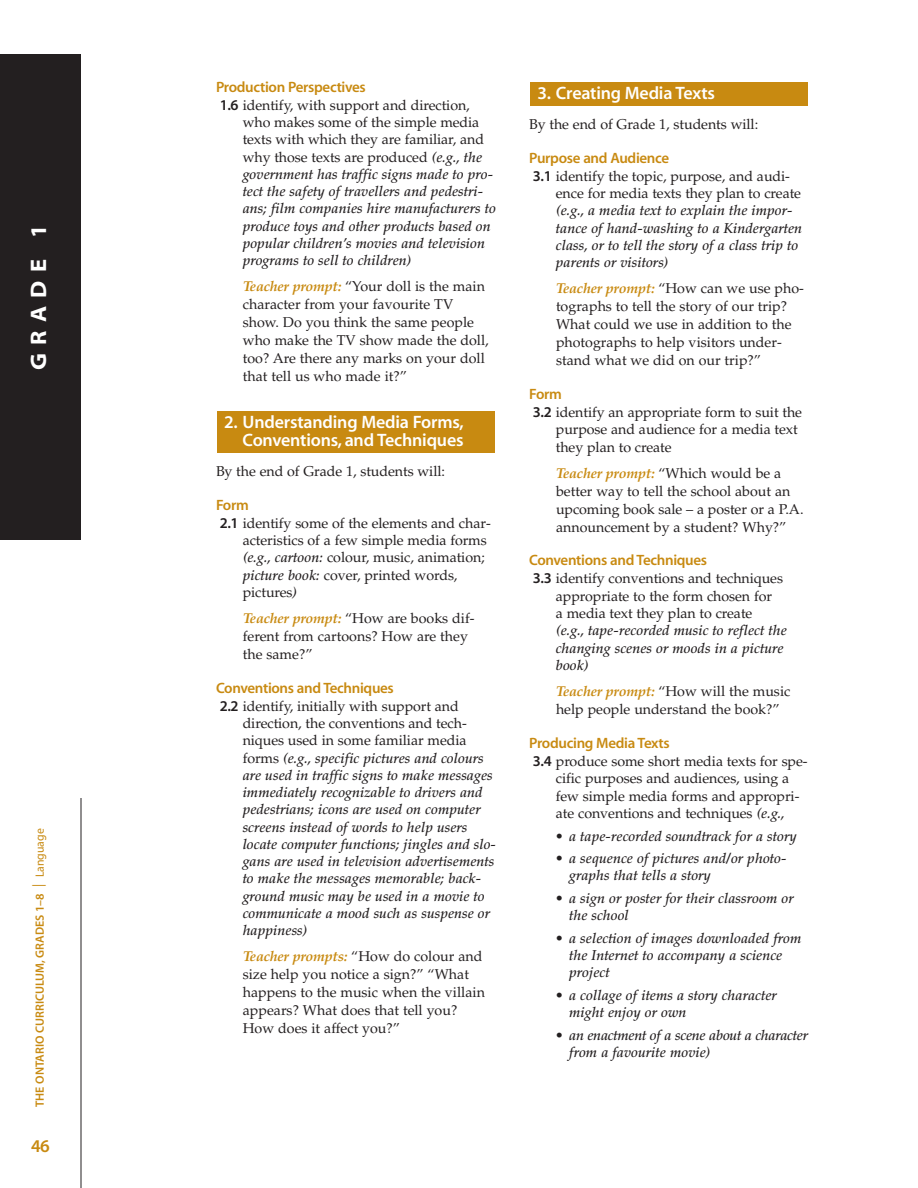
<style>
.page{position:relative;width:918px;height:1188px;background:#fff}
.page>*{position:absolute;margin:0;border:0;box-sizing:border-box;transform-origin:0 0}
.t1{font:22.5px "Myriad MM 700 700";letter-spacing:.36em;color:#fff}
.t2{font:18px/18px "Myriad MM 565 600";letter-spacing:-.01em;color:#fff;text-align:right}
.t3{font:18px "Myriad MM 565 600";color:#c88a11}
.t4{font:15px "Myriad MM 565 600";letter-spacing:-.02em;color:#c88a11}
.t5{font:14.25px/18px "Palatino";letter-spacing:-.005em;color:#231f20}
.t6{font:italic 500 14.25px/17.2px "Palatino";letter-spacing:.005em;color:#231f20}
.t7{font:italic 500 14.25px/17.4px "Palatino";letter-spacing:-.015em;color:#231f20}
.t8{font:12px "Myriad MM 565 600";color:#c88a11}
.s1{font-family:"Myriad MM 400 600";font-size:13.5px}
.s2{font-family:"Myriad MM 400 600"}
.s3{font-family:"Myriad MM 565 600";font-weight:400;font-style:normal;font-size:15px}
.s4{font-weight:400;font-style:normal}
.s5{font-weight:700;font-style:italic;color:#c88a11}
.s6{font-family:"Myriad MM 565 600";font-size:15px}
.s7{font-weight:500;font-style:italic}
</style>
<div class="page">
<div style="left:531px;top:82px;width:277px;height:24px;background:#c88a11"></div>
<div style="left:218px;top:411px;width:277px;height:42px;background:#c88a11"></div>
<div style="left:0;top:54px;width:81px;height:486px;background:#231f20"></div>
<hr style="left:81px;top:798px;width:1px;height:390px;background:#231f20">
<h1 class="t1" style="left:30px;top:370px;width:147px;rotate:-90deg">GRADE 1</h1>
<p class="t8" style="left:35px;top:1107px;width:280px;rotate:-90deg">THE ONTARIO CURRICULUM, GRADES 1–8 <span class="s1">|</span> <span class="s2">Language</span></p>
<p class="t3" style="left:31px;top:1139px;width:20px">46</p>
<p class="t4" style="left:216px;top:81px;width:151px">Production Perspectives</p>
<p class="t6" style="left:243px;top:98px;width:255px;text-indent:-23px"><span class="s3">1.6</span> <span class="s4">identify, with support and direction, who makes some of the simple media texts with which they are familiar, and why those texts are produced</span> (e.g., the government has traffic signs made to pro&shy;tect the safety of travellers and pedestri&shy;ans; film companies hire manufacturers to produce toys and other products based on popular children’s movies and television programs to sell to children)</p>
<p class="t5" style="left:243px;top:279px;width:247px"><span class="s5">Teacher prompt:</span> “Your doll is the main character from your favourite TV show. Do you think the same people who make the TV show made the doll, too? Are there any marks on your doll that tell us who made it?”</p>
<p class="t2" style="left:224px;top:414px;width:241px">2. Understanding Media Forms,<br>Conventions, and Techniques</p>
<p class="t5" style="left:216px;top:464px;width:231px">By the end of Grade 1, students will:</p>
<p class="t4" style="left:216px;top:499px;width:34px">Form</p>
<p class="t5" style="left:243px;top:516px;width:250px;line-height:17.4px;text-indent:-23px"><span class="s6">2.1</span> identify some of the elements and char&shy;acteristics of a few simple media forms <span class="s7">(e.g., cartoon:</span> colour, music, animation; <span class="s7">picture book:</span> cover, printed words, pictures<span class="s7">)</span></p>
<p class="t5" style="left:243px;top:611px;width:233px"><span class="s5">Teacher prompt:</span> “How are books dif&shy;ferent from cartoons? How are they the same?”</p>
<p class="t4" style="left:216px;top:682px;width:179px">Conventions and Techniques</p>
<p class="t6" style="left:243px;top:699px;width:255px;text-indent:-23px"><span class="s3">2.2</span> <span class="s4">identify, initially with support and direction, the conventions and tech&shy;niques used in some familiar media forms</span> (e.g., specific pictures and colours are used in traffic signs to make messages immediately recognizable to drivers and pedestrians; icons are used on computer screens instead of words to help users locate computer functions; jingles and slo&shy;gans are used in television advertisements to make the messages memorable; back&shy;ground music may be used in a movie to communicate a mood such as suspense or happiness)</p>
<p class="t5" style="left:243px;top:949px;width:244px"><span class="s5">Teacher prompts:</span> “How do colour and size help you notice a sign?” “What happens to the music when the villain appears? What does that tell you?<br>How does it affect you?”</p>
<p class="t2" style="left:537px;top:86px;width:179px">3. Creating Media Texts</p>
<p class="t5" style="left:529px;top:117px;width:231px">By the end of Grade 1, students will:</p>
<p class="t4" style="left:529px;top:152px;width:142px">Purpose and Audience</p>
<p class="t5" style="left:556px;top:169px;width:247px;line-height:17.4px;text-indent:-23px"><span class="s6">3.1</span> identify the topic, purpose, and audi&shy;ence for media texts they plan to create</p>
<p class="t6" style="left:556px;top:204px;width:248px">(e.g., a media text to explain the impor&shy;tance of hand-washing to a Kindergarten class, or to tell the story of a class trip to parents or visitors)</p>
<p class="t5" style="left:556px;top:281px;width:249px"><span class="s5">Teacher prompt:</span> “How can we use pho&shy;tographs to tell the story of our trip?<br>What could we use in addition to the photographs to help visitors under&shy;stand what we did on our trip?”</p>
<p class="t4" style="left:529px;top:388px;width:34px">Form</p>
<p class="t5" style="left:556px;top:405px;width:248px;line-height:17.4px;text-indent:-23px"><span class="s6">3.2</span> identify an appropriate form to suit the purpose and audience for a media text they plan to create</p>
<p class="t5" style="left:556px;top:466px;width:249px"><span class="s5">Teacher prompt:</span> “Which would be a better way to tell the school about an upcoming book sale – a poster or a P.A. announcement by a student? Why?”</p>
<p class="t4" style="left:529px;top:555px;width:179px">Conventions and Techniques</p>
<p class="t5" style="left:556px;top:572px;width:229px;line-height:17.4px;text-indent:-23px"><span class="s6">3.3</span> identify conventions and techniques appropriate to the form chosen for<br>a media text they plan to create</p>
<p class="t6" style="left:556px;top:624px;width:232px">(e.g., tape-recorded music to reflect the changing scenes or moods in a picture book)</p>
<p class="t5" style="left:556px;top:684px;width:236px"><span class="s5">Teacher prompt:</span> “How will the music help people understand the book?”</p>
<p class="t4" style="left:529px;top:737px;width:142px">Producing Media Texts</p>
<p class="t5" style="left:556px;top:754px;width:253px;line-height:17.4px;text-indent:-23px"><span class="s6">3.4</span> produce some short media texts for spe&shy;cific purposes and audiences, using a few simple media forms and appropri&shy;ate conventions and techniques <span class="s7">(e.g.,</span></p>
<p class="t6" style="left:556px;top:829px;width:242px">• a tape-recorded soundtrack for a story</p>
<p class="t6" style="left:569px;top:851px;width:219px;text-indent:-13px">• a sequence of pictures and/or photo&shy;graphs that tells a story</p>
<p class="t6" style="left:569px;top:891px;width:226px;text-indent:-13px">• a sign or poster for their classroom or the school</p>
<p class="t6" style="left:569px;top:931px;width:234px;text-indent:-13px">• a selection of images downloaded from the Internet to accompany a science project</p>
<p class="t6" style="left:569px;top:988px;width:209px;text-indent:-13px">• a collage of items a story character might enjoy or own</p>
<p class="t7" style="left:569px;top:1028px;width:240px;text-indent:-13px">• an enactment of a scene about a character from a favourite movie)</p>
</div>
